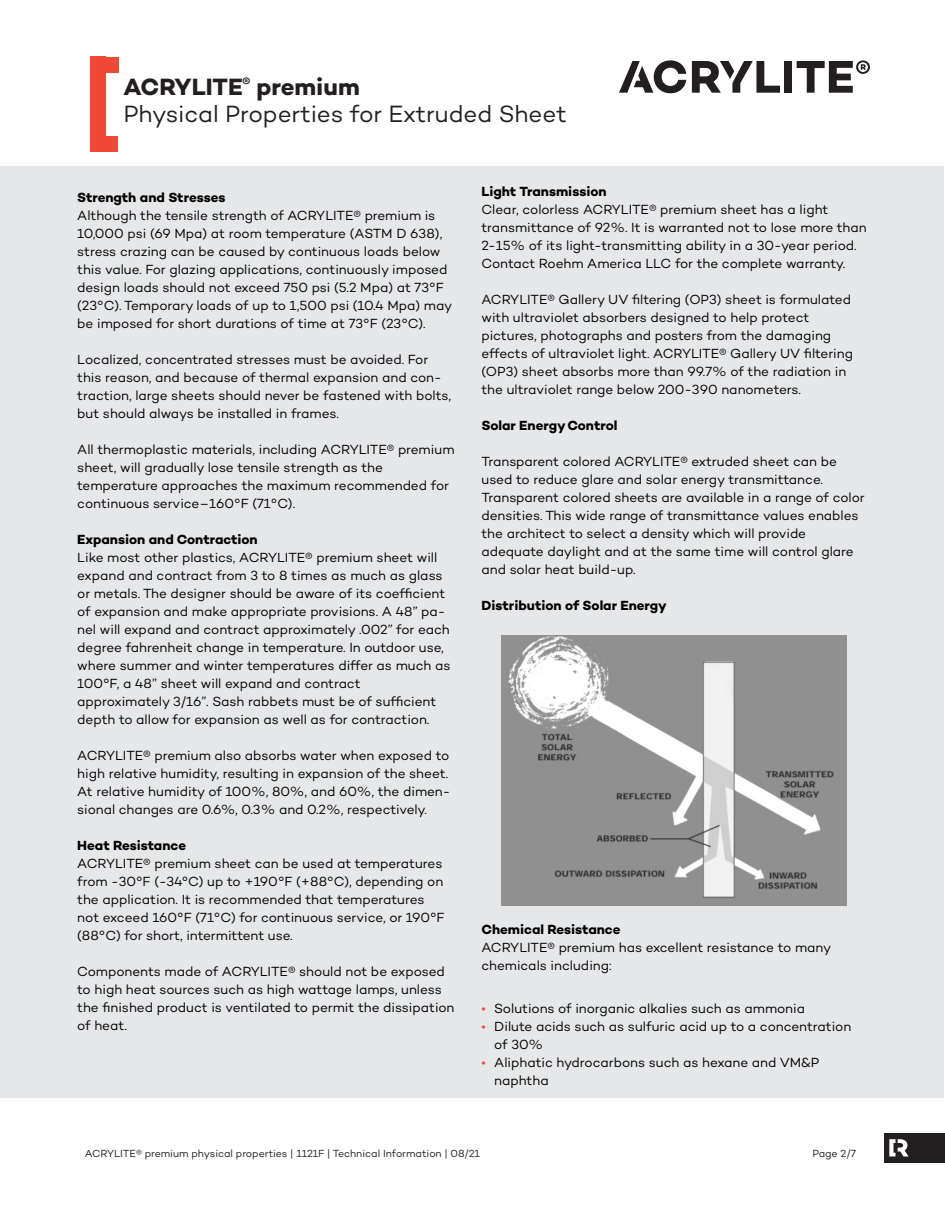
<style>
.page{position:relative;width:945px;height:1215px;background:#fff}
.page>*{position:absolute;margin:0;border:0;box-sizing:border-box;transform-origin:0 0}
.t1{font:24px/27px "Campton";letter-spacing:-.005em;color:#231f20}
.Tabellenkopf{font:13.5px/18px "Campton";letter-spacing:-.005em;color:#000}
.Tabellenkopf-2{font:700 13.5px "Campton";letter-spacing:-.005em;color:#000}
.t2{font:10.5px "Campton";letter-spacing:-.005em;color:#231f20}
.s1{font-weight:700}
.s2{color:#ef4835}
</style>
<div class="page">
<div style="left:1px;top:166px;width:943px;height:931px;background:#e6e7e9"></div>
<div style="left:90px;top:57px;width:16px;height:95px;background:#ef4835"></div>
<div style="left:106px;top:57px;width:12px;height:16px;background:#ef4835"></div>
<div style="left:105px;top:136px;width:13px;height:16px;background:#ef4835"></div>
<img style="left:501px;top:635px;width:346px;height:270px">
<div style="left:785px;top:61px;width:7px;height:32px;background:#231f20"></div>
<svg style="left:797px;top:60px;width:73px;height:33px"></svg>
<svg style="left:619px;top:60px;width:67px;height:33px"></svg>
<svg style="left:692px;top:61px;width:88px;height:32px"></svg>
<div style="left:884px;top:1133px;width:60px;height:30px;background:#231f20"></div>
<svg style="left:889px;top:1139px;width:19px;height:17px"></svg>
<h1 class="t1" style="left:123px;top:73px;width:445px"><span class="s1">ACRYLITE</span><sup>®</sup> <span class="s1">premium<br></span>Physical Properties for Extruded Sheet</h1>
<p class="Tabellenkopf" style="left:77px;top:188px;width:377px"><span class="s1">Strength and Stresses<br></span>Although the tensile strength of ACRYLITE® premium is 10,000 psi (69 Mpa) at room temperature (ASTM D 638), stress crazing can be caused by continuous loads below this value. For glazing applications, continuously imposed design loads should not exceed 750 psi (5.2 Mpa) at 73°F (23°C). Temporary loads of up to 1,500 psi (10.4 Mpa) may be imposed for short durations of time at 73°F (23°C).</p>
<p class="Tabellenkopf" style="left:77px;top:350px;width:376px">Localized, concentrated stresses must be avoided. For this reason, and because of thermal expansion and con&shy;traction, large sheets should never be fastened with bolts, but should always be installed in frames.</p>
<p class="Tabellenkopf" style="left:77px;top:440px;width:379px">All thermoplastic materials, including ACRYLITE® premium sheet, will gradually lose tensile strength as the temperature approaches the maximum recommended for continuous service–160°F (71°C).</p>
<p class="Tabellenkopf" style="left:77px;top:530px;width:375px"><span class="s1">Expansion and Contraction<br></span>Like most other plastics, ACRYLITE® premium sheet will expand and contract from 3 to 8 times as much as glass or metals. The designer should be aware of its coefficient of expansion and make appropriate provisions. A 48” pa&shy;nel will expand and contract approximately .002” for each degree fahrenheit change in temperature. In outdoor use, where summer and winter temperatures differ as much as 100°F, a 48” sheet will expand and contract approximately 3/16”. Sash rabbets must be of sufficient depth to allow for expansion as well as for contraction.</p>
<p class="Tabellenkopf" style="left:77px;top:746px;width:375px">ACRYLITE® premium also absorbs water when exposed to high relative humidity, resulting in expansion of the sheet.<br>At relative humidity of 100%, 80%, and 60%, the dimen&shy;sional changes are 0.6%, 0.3% and 0.2%, respectively.</p>
<p class="Tabellenkopf" style="left:77px;top:836px;width:369px"><span class="s1">Heat Resistance<br></span>ACRYLITE® premium sheet can be used at temperatures from -30°F (-34°C) up to +190°F (+88°C), depending on the application. It is recommended that temperatures not exceed 160°F (71°C) for continuous service, or 190°F (88°C) for short, intermittent use.</p>
<p class="Tabellenkopf" style="left:77px;top:962px;width:379px">Components made of ACRYLITE® should not be exposed to high heat sources such as high wattage lamps, unless the finished product is ventilated to permit the dissipation of heat.</p>
<p class="Tabellenkopf" style="left:481px;top:182px;width:387px"><span class="s1">Light Transmission<br></span>Clear, colorless ACRYLITE® premium sheet has a light transmittance of 92%. It is warranted not to lose more than 2-15% of its light-transmitting ability in a 30-year period.<br>Contact Roehm America LLC for the complete warranty.</p>
<p class="Tabellenkopf" style="left:481px;top:290px;width:373px">ACRYLITE® Gallery UV filtering (OP3) sheet is formulated with ultraviolet absorbers designed to help protect pictures, photographs and posters from the damaging effects of ultraviolet light. ACRYLITE® Gallery UV filtering (OP3) sheet absorbs more than 99.7% of the radiation in the ultraviolet range below 200-390 nanometers.</p>
<p class="Tabellenkopf-2" style="left:481px;top:416px;width:137px">Solar Energy Control</p>
<p class="Tabellenkopf" style="left:481px;top:452px;width:385px">Transparent colored ACRYLITE® extruded sheet can be used to reduce glare and solar energy transmittance.<br>Transparent colored sheets are available in a range of color densities. This wide range of transmittance values enables the architect to select a density which will provide adequate daylight and at the same time will control glare and solar heat build-up.</p>
<p class="Tabellenkopf-2" style="left:481px;top:596px;width:187px">Distribution of Solar Energy</p>
<p class="Tabellenkopf" style="left:481px;top:920px;width:351px"><span class="s1">Chemical Resistance<br></span>ACRYLITE® premium has excellent resistance to many chemicals including:</p>
<p class="Tabellenkopf" style="left:481px;top:999px;width:325px"><span class="s2">•</span> Solutions of inorganic alkalies such as ammonia</p>
<p class="Tabellenkopf" style="left:494px;top:1017px;width:358px;text-indent:-13px"><span class="s2">•</span> Dilute acids such as sulfuric acid up to a concentration of 30%</p>
<p class="Tabellenkopf" style="left:494px;top:1053px;width:327px;text-indent:-13px"><span class="s2">•</span> Aliphatic hydrocarbons such as hexane and VM&amp;P naphtha</p>
<p class="t2" style="left:85px;top:1147px;width:397px">ACRYLITE® premium physical properties | 1121F | Technical Information | 08/21</p>
<p class="t2" style="left:813px;top:1147px;width:45px">Page 2/7</p>
</div>
